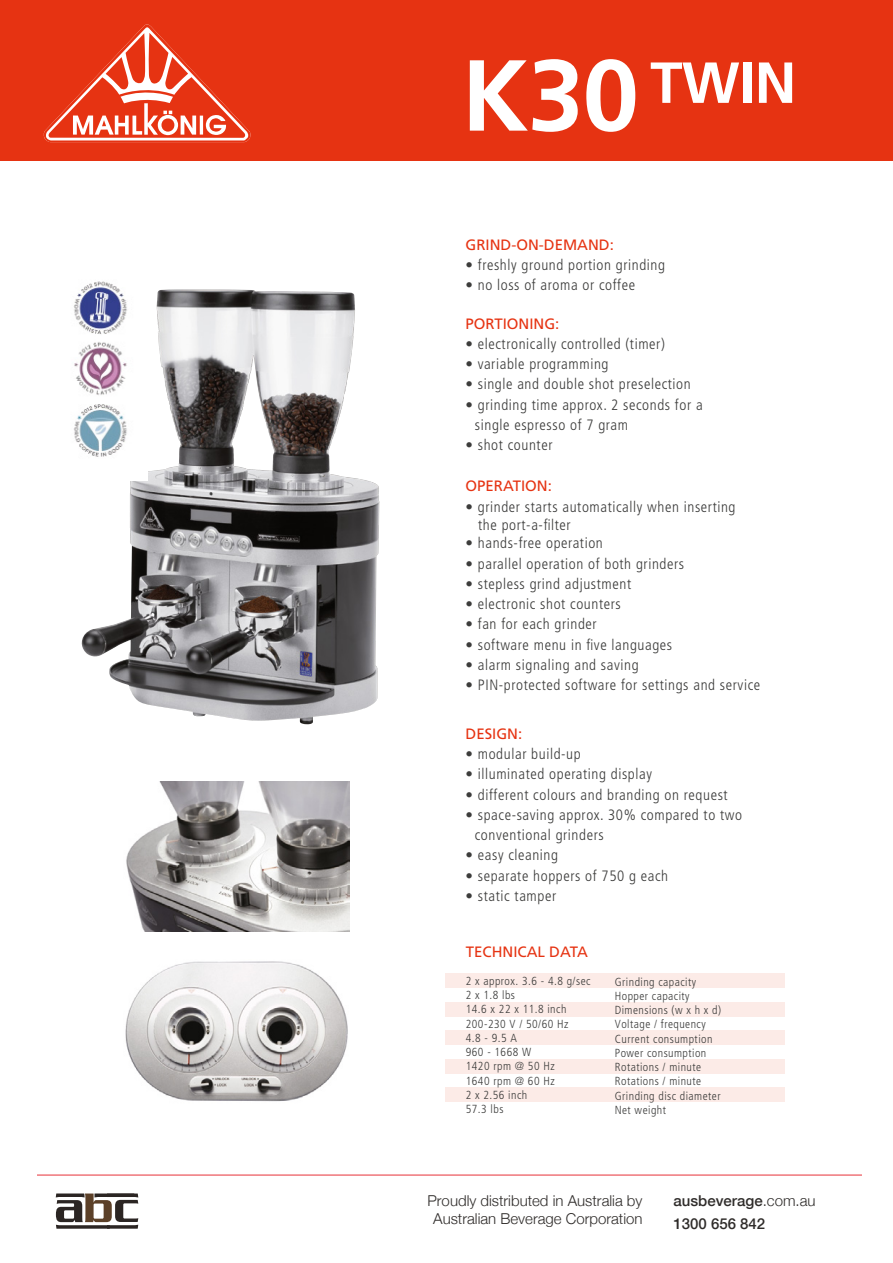
<style>
.page{position:relative;width:893px;height:1263px;background:#fff}
.page>*{position:absolute;margin:0;border:0;box-sizing:border-box;transform-origin:0 0}
.t1{font:700 100.8px "Frutiger LT Std";color:#fff}
.t2{font:700 57.9px "Frutiger LT Std";color:#fff}
.t3{font:300 condensed 15px/20.2px "Frutiger LT Std";letter-spacing:.04em;color:#3c3c3b}
.t4{font:300 15px "Helvetica Neue";color:#2f2c2a}
.t5{font:15px "Frutiger LT Std";color:#e63312}
.t6{font:500 15px "Helvetica Neue";color:#2f2c2a}
.t7{font:300 condensed 11.7px/14.2px "Frutiger LT Std";letter-spacing:.04em;color:#3c3c3b}
.s1{font-weight:300}
</style>
<div class="page">
<div style="left:0;top:0;width:893px;height:160px;background:#e63312"></div>
<img style="left:81px;top:289px;width:299px;height:435px">
<div style="left:445px;top:974px;width:340px;height:14px;background:#fcebe7"></div>
<div style="left:445px;top:1002px;width:340px;height:14px;background:#fcebe7"></div>
<div style="left:445px;top:1030px;width:340px;height:15px;background:#fcebe7"></div>
<div style="left:445px;top:1059px;width:340px;height:14px;background:#fcebe7"></div>
<div style="left:445px;top:1087px;width:340px;height:15px;background:#fcebe7"></div>
<img style="left:73px;top:281px;width:74px;height:199px">
<img style="left:126px;top:782px;width:224px;height:149px">
<img style="left:125px;top:961px;width:223px;height:141px">
<hr style="left:37px;top:1175px;width:825px;height:1px;background:#e73037">
<svg style="left:56px;top:1193px;width:82px;height:36px"></svg>
<svg style="left:43px;top:24px;width:208px;height:118px"></svg>
<h1 class="t1" style="left:462px;top:36px;width:179px">K30</h1>
<h2 class="t2" style="left:650px;top:49px;width:148px">TWIN</h2>
<p class="t5" style="left:466px;top:236px;width:150px">GRIND-ON-DEMAND:</p>
<p class="t3" style="left:466px;top:255px;width:201px">• freshly ground portion grinding</p>
<p class="t3" style="left:466px;top:275px;width:171px">• no loss of aroma or coffee</p>
<p class="t5" style="left:466px;top:315px;width:95px">PORTIONING:</p>
<p class="t3" style="left:466px;top:334px;width:201px">• electronically controlled (timer)</p>
<p class="t3" style="left:466px;top:354px;width:144px">• variable programming</p>
<p class="t3" style="left:466px;top:374px;width:227px">• single and double shot preselection</p>
<p class="t3" style="left:475px;top:394px;width:229px;text-indent:-9px">• grinding time approx. 2 seconds for a single espresso of 7 gram</p>
<p class="t3" style="left:466px;top:435px;width:88px">• shot counter</p>
<p class="t5" style="left:466px;top:477px;width:88px">OPERATION:</p>
<p class="t3" style="left:478px;top:498px;width:259px;line-height:18px;text-indent:-13px">• grinder starts automatically when inserting the port-a-filter</p>
<p class="t3" style="left:466px;top:533px;width:139px">• hands-free operation</p>
<p class="t3" style="left:466px;top:553px;width:220px">• parallel operation of both grinders</p>
<p class="t3" style="left:466px;top:574px;width:167px">• stepless grind adjustment</p>
<p class="t3" style="left:466px;top:594px;width:157px">• electronic shot counters</p>
<p class="t3" style="left:466px;top:614px;width:133px">• fan for each grinder</p>
<p class="t3" style="left:466px;top:634px;width:208px">• software menu in five languages</p>
<p class="t3" style="left:466px;top:655px;width:175px">• alarm signaling and saving</p>
<p class="t3" style="left:466px;top:675px;width:296px">• PIN-protected software for settings and service</p>
<p class="t5" style="left:466px;top:725px;width:58px">DESIGN:</p>
<p class="t3" style="left:466px;top:744px;width:117px">• modular build-up</p>
<p class="t3" style="left:466px;top:764px;width:188px">• illuminated operating display</p>
<p class="t3" style="left:466px;top:784px;width:264px">• different colours and branding on request</p>
<p class="t3" style="left:475px;top:805px;width:269px;text-indent:-9px">• space-saving approx. 30% compared to two conventional grinders</p>
<p class="t3" style="left:466px;top:845px;width:94px">• easy cleaning</p>
<p class="t3" style="left:466px;top:865px;width:204px">• separate hoppers of 750 g each</p>
<p class="t3" style="left:466px;top:886px;width:92px">• static tamper</p>
<p class="t5" style="left:466px;top:943px;width:124px">TECHNICAL DATA</p>
<p class="t7" style="left:466px;top:974px;width:126px">2 x approx. 3.6 - 4.8 g/sec<br>2 x 1.8 lbs<br>14.6 x 22 x 11.8 inch<br>200-230 V / 50/60 Hz<br>4.8 - 9.5 A<br>960 - 1668 W<br>1420 rpm @ 50 Hz<br>1640 rpm @ 60 Hz<br>2 x 2.56 inch<br>57.3 lbs</p>
<p class="t7" style="left:615px;top:974px;width:108px">Grinding capacity<br>Hopper capacity<br>Dimensions (w x h x d)<br>Voltage / frequency<br>Current consumption<br>Power consumption<br>Rotations / minute<br>Rotations / minute<br>Grinding disc diameter<br>Net weight</p>
<p class="t4" style="left:427px;top:1189px;width:217px">Proudly distributed in Australia by</p>
<p class="t6" style="left:673px;top:1189px;width:144px">ausbeverage<span class="s1">.com.au</span></p>
<p class="t4" style="left:433px;top:1207px;width:211px">Australian Beverage Corporation</p>
<p class="t6" style="left:673px;top:1212px;width:93px">1300 656 842</p>
</div>
